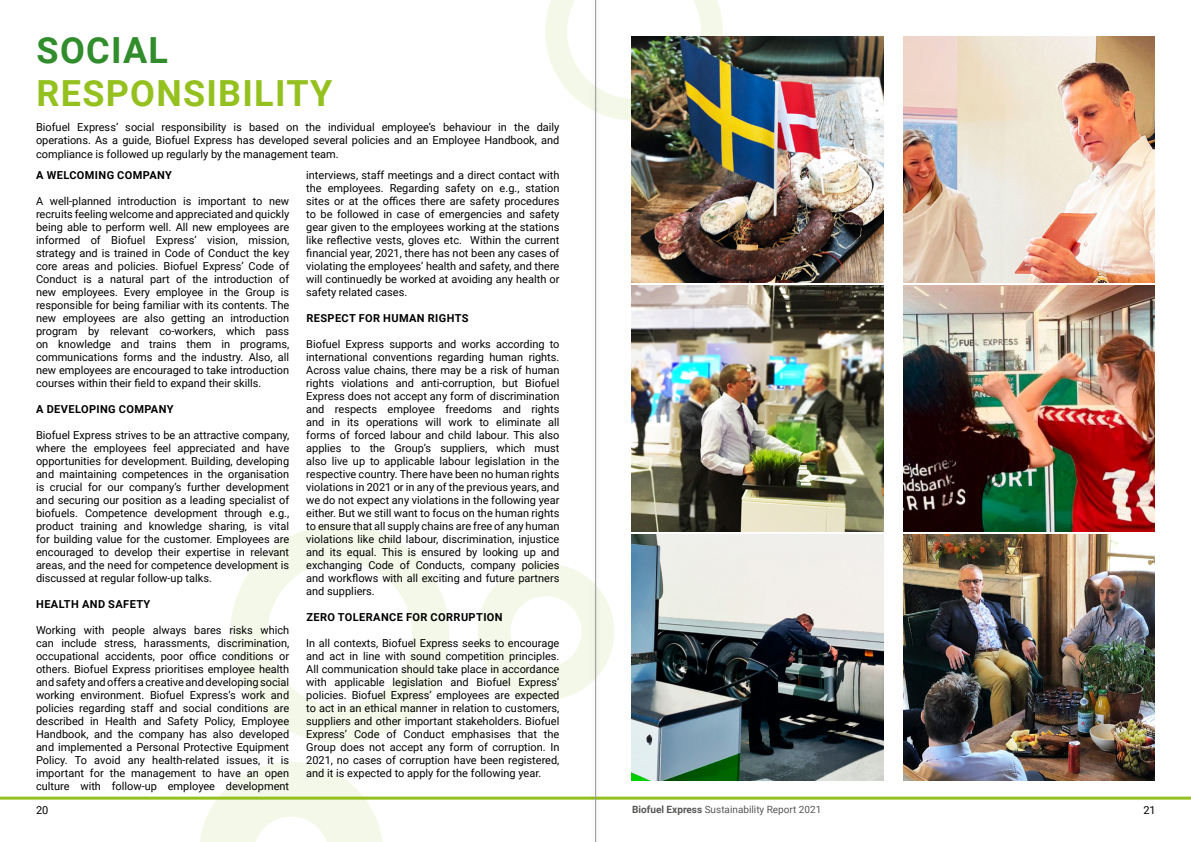
<style>
.page{position:relative;width:1191px;height:842px;background:#fff}
.page>*{position:absolute;margin:0;border:0;box-sizing:border-box;transform-origin:0 0}
.t1{font:700 36px "Roboto";letter-spacing:.035em;color:#95c11f}
.t2{font:700 36px "Roboto";letter-spacing:.035em;color:#318c2c}
.t3{font:11px/13px "Roboto";color:#000;text-align:justify}
.t4{font:700 11px "Roboto";letter-spacing:.035em;color:#000}
.t5{font:10px "Roboto";color:#575756}
.s1{font-weight:700}
</style>
<div class="page">
<svg style="left:171px;top:784px;width:267px;height:58px"></svg>
<svg style="left:230px;top:524px;width:219px;height:260px"></svg>
<svg style="left:478px;top:531px;width:185px;height:169px"></svg>
<svg style="left:545px;top:0;width:178px;height:120px"></svg>
<hr style="left:0;top:797px;width:1191px;height:3px;background:#95c11f">
<img style="left:631px;top:36px;width:252px;height:246px">
<img style="left:631px;top:285px;width:252px;height:246px">
<img style="left:631px;top:535px;width:252px;height:246px">
<img style="left:903px;top:36px;width:252px;height:246px">
<img style="left:903px;top:285px;width:252px;height:246px">
<img style="left:903px;top:535px;width:252px;height:246px">
<div style="left:589px;top:0;width:12px;height:842px;background:#000;opacity:.75"></div>
<hr style="left:595px;top:0;width:1px;height:842px;background:#9a999a">
<h1 class="t2" style="left:37px;top:25px;width:133px">SOCIAL</h1>
<h1 class="t1" style="left:37px;top:68px;width:297px">RESPONSIBILITY</h1>
<p class="t3" style="left:36px;top:120px;width:525px">Biofuel Express’ social responsibility is based on the individual employee’s behaviour in the daily operations. As a guide, Biofuel Express has developed several policies and an Employee Handbook, and compliance is followed up regularly by the management team.</p>
<p class="t4" style="left:36px;top:167px;width:137px">A WELCOMING COMPANY</p>
<p class="t3" style="left:36px;top:194px;width:255px">A well-planned introduction is important to new recruits feeling welcome and appreciated and quickly being able to perform well. All new employees are informed of Biofuel Express’ vision, mission, strategy and is trained in Code of Conduct the key core areas and policies. Biofuel Express’ Code of Conduct is a natural part of the introduction of new employees. Every employee in the Group is responsible for being familiar with its contents. The new employees are also getting an introduction program by relevant co-workers, which pass on knowledge and trains them in programs, communications forms and the industry. Also, all new employees are encouraged to take introduction courses within their field to expand their skills.</p>
<p class="t4" style="left:36px;top:401px;width:139px">A DEVELOPING COMPANY</p>
<p class="t3" style="left:36px;top:428px;width:255px">Biofuel Express strives to be an attractive company, where the employees feel appreciated and have opportunities for development. Building, developing and maintaining competences in the organisation is crucial for our company’s further development and securing our position as a leading specialist of biofuels. Competence development through e.g., product training and knowledge sharing, is vital for building value for the customer. Employees are encouraged to develop their expertise in relevant areas, and the need for competence development is discussed at regular follow-up talks.</p>
<p class="t4" style="left:36px;top:596px;width:116px">HEALTH AND SAFETY</p>
<p class="t3" style="left:36px;top:623px;width:255px">Working with people always bares risks which can include stress, harassments, discrimination, occupational accidents, poor office conditions or others. Biofuel Express prioritises employee health and safety and offers a creative and developing social working environment. Biofuel Express’s work and policies regarding staff and social conditions are described in Health and Safety Policy, Employee Handbook, and the company has also developed and implemented a Personal Protective Equipment Policy. To avoid any health-related issues, it is important for the management to have an open culture with follow-up employee development</p>
<p class="t3" style="left:306px;top:168px;width:255px">interviews, staff meetings and a direct contact with the employees. Regarding safety on e.g., station sites or at the offices there are safety procedures to be followed in case of emergencies and safety gear given to the employees working at the stations like reflective vests, gloves etc. Within the current financial year, 2021, there has not been any cases of violating the employees’ health and safety, and there will continuedly be worked at avoiding any health or safety related cases.</p>
<p class="t4" style="left:306px;top:310px;width:164px">RESPECT FOR HUMAN RIGHTS</p>
<p class="t3" style="left:306px;top:337px;width:255px">Biofuel Express supports and works according to international conventions regarding human rights.<br>Across value chains, there may be a risk of human rights violations and anti-corruption, but Biofuel Express does not accept any form of discrimination and respects employee freedoms and rights and in its operations will work to eliminate all forms of forced labour and child labour. This also applies to the Group’s suppliers, which must also live up to applicable labour legislation in the respective country. There have been no human rights violations in 2021 or in any of the previous years, and we do not expect any violations in the following year either. But we still want to focus on the human rights to ensure that all supply chains are free of any human violations like child labour, discrimination, injustice and its equal. This is ensured by looking up and exchanging Code of Conducts, company policies and workflows with all exciting and future partners and suppliers.</p>
<p class="t4" style="left:306px;top:609px;width:198px">ZERO TOLERANCE FOR CORRUPTION</p>
<p class="t3" style="left:306px;top:636px;width:255px">In all contexts, Biofuel Express seeks to encourage and act in line with sound competition principles.<br>All communication should take place in accordance with applicable legislation and Biofuel Express’ policies. Biofuel Express’ employees are expected to act in an ethical manner in relation to customers, suppliers and other important stakeholders. Biofuel Express’ Code of Conduct emphasises that the Group does not accept any form of corruption. In 2021, no cases of corruption have been registered, and it is expected to apply for the following year.</p>
<p class="t3" style="left:36px;top:804px;width:14px">20</p>
<p class="t5" style="left:632px;top:803px;width:191px"><span class="s1">Biofuel Express</span> Sustainability Report 2021</p>
<p class="t3" style="left:1143px;top:803px;width:14px">21</p>
</div>
